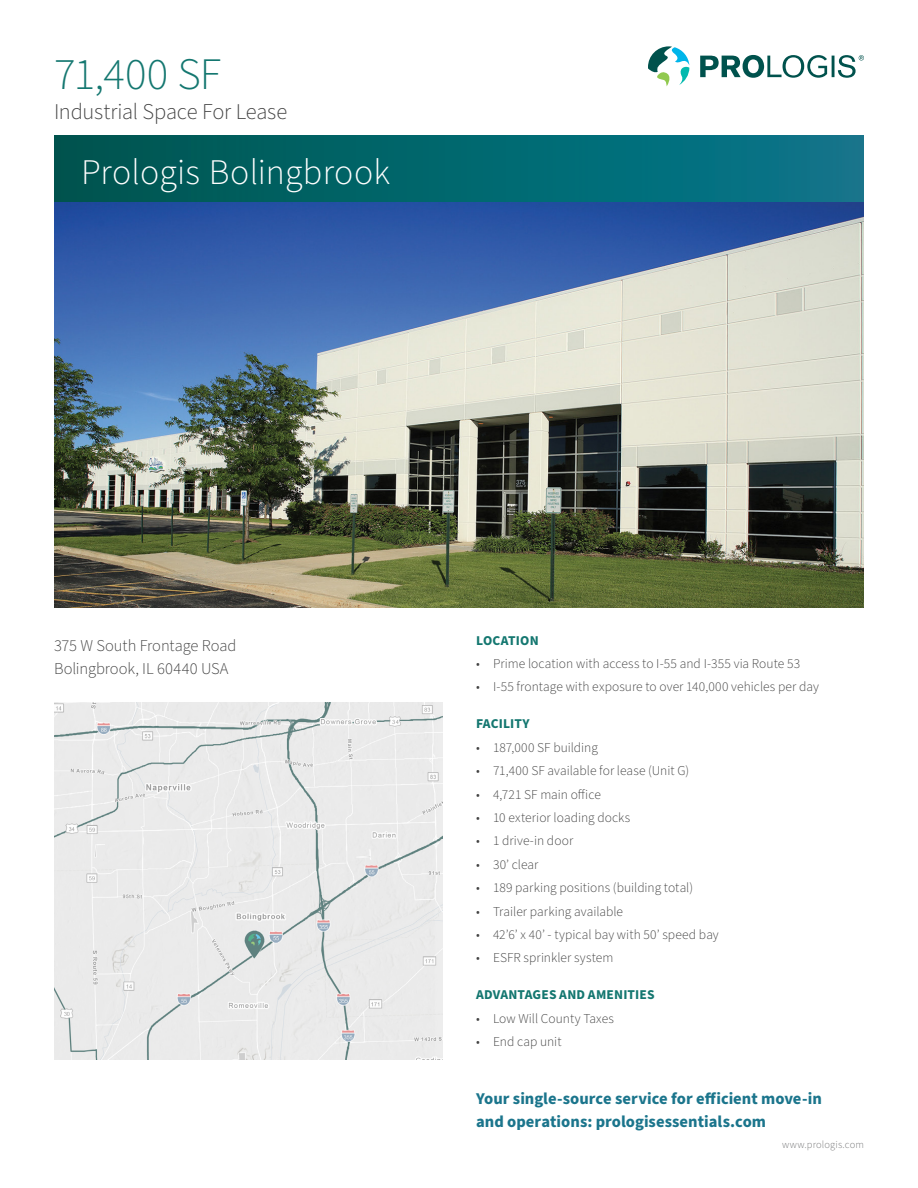
<style>
.page{position:relative;width:918px;height:1188px;background:#fff}
.page>*{position:absolute;margin:0;border:0;box-sizing:border-box;transform-origin:0 0}
.SF{font:300 45px "Source Sans Pro";letter-spacing:-.005em;color:#147770}
.Prologis_Park_Name{font:300 36px "Source Sans Pro";letter-spacing:.005em;color:#fff}
.Lease_Description{font:300 22.5px "Source Sans Pro";letter-spacing:-.01em;color:#414141}
.Essentials_text{font:700 16.5px/22.5px "Source Sans Pro";color:#1b758c}
.Address{font:300 16.5px/22.5px "Source Sans Pro";letter-spacing:-.005em;color:#414141}
.t1{font:300 13.5px "Source Sans Pro";letter-spacing:.005em;color:#414141}
.Body_Headings{font:700 13.5px "Source Sans Pro";letter-spacing:.015em;color:#147770}
.Footer_Text{font:300 10.5px "Source Sans Pro";letter-spacing:.015em;color:#747576}
</style>
<div class="page">
<div style="left:54px;top:135px;width:810px;height:67px;background:linear-gradient(to right,#00554e,#09788d)"></div>
<svg style="left:648px;top:46px;width:41px;height:40px"></svg>
<svg style="left:700px;top:55px;width:164px;height:23px"></svg>
<img style="left:54px;top:702px;width:388px;height:358px">
<img style="left:54px;top:202px;width:810px;height:406px">
<p class="SF" style="left:54px;top:44px;width:169px">71,400 SF</p>
<p class="Lease_Description" style="left:54px;top:97px;width:235px">Industrial Space For Lease</p>
<p class="Prologis_Park_Name" style="left:81px;top:148px;width:311px">Prologis Bolingbrook</p>
<p class="Address" style="left:54px;top:635px;width:184px">375 W South Frontage Road<br>Bolingbrook, IL 60440 USA</p>
<p class="Body_Headings" style="left:476px;top:631px;width:64px">LOCATION</p>
<p class="t1" style="left:476px;top:655px;width:326px">• Prime location with access to I-55 and I-355 via Route 53</p>
<p class="t1" style="left:476px;top:678px;width:344px">• I-55 frontage with exposure to over 140,000 vehicles per day</p>
<p class="Body_Headings" style="left:476px;top:715px;width:55px">FACILITY</p>
<p class="t1" style="left:476px;top:738px;width:123px">• 187,000 SF building</p>
<p class="t1" style="left:476px;top:762px;width:215px">• 71,400 SF available for lease (Unit G)</p>
<p class="t1" style="left:476px;top:785px;width:126px">• 4,721 SF main office</p>
<p class="t1" style="left:476px;top:808px;width:156px">• 10 exterior loading docks</p>
<p class="t1" style="left:476px;top:832px;width:99px">• 1 drive-in door</p>
<p class="t1" style="left:476px;top:855px;width:64px">• 30’ clear</p>
<p class="t1" style="left:476px;top:879px;width:219px">• 189 parking positions (building total)</p>
<p class="t1" style="left:476px;top:902px;width:149px">• Trailer parking available</p>
<p class="t1" style="left:476px;top:925px;width:244px">• 42’6’ x 40’ - typical bay with 50’ speed bay</p>
<p class="t1" style="left:476px;top:949px;width:139px">• ESFR sprinkler system</p>
<p class="Body_Headings" style="left:476px;top:986px;width:180px">ADVANTAGES AND AMENITIES</p>
<p class="t1" style="left:476px;top:1009px;width:139px">• Low Will County Taxes</p>
<p class="t1" style="left:476px;top:1033px;width:87px">• End cap unit</p>
<p class="Essentials_text" style="left:476px;top:1088px;width:347px">Your single-source service for efficient move-in and operations: prologisessentials.com</p>
<p class="Footer_Text" style="left:782px;top:1137px;width:83px">www.prologis.com</p>
</div>
